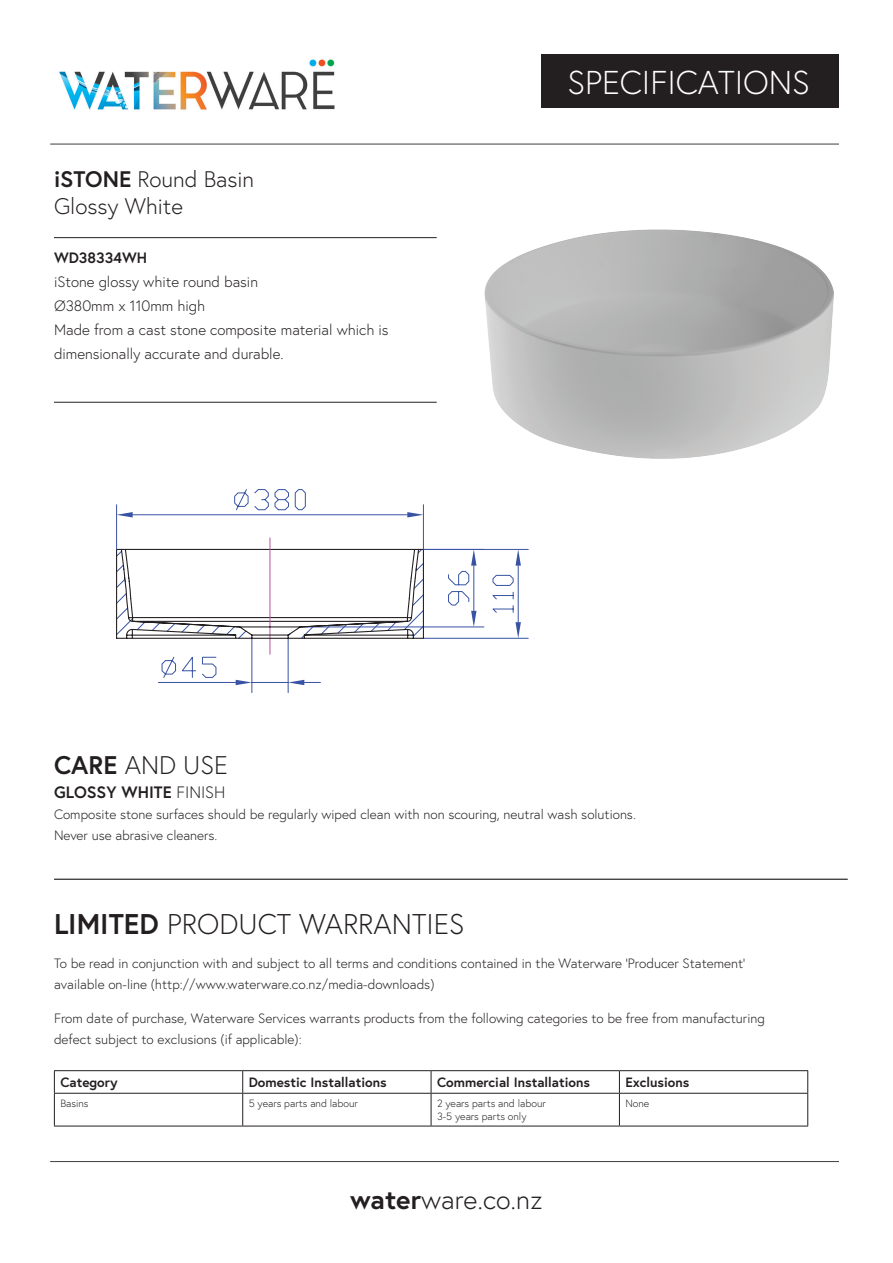
<style>
.page{position:relative;width:893px;height:1263px;background:#fff}
.page>*{position:absolute;margin:0;border:0;box-sizing:border-box;transform-origin:0 0}
.t1{font:300 33px "Europa";color:#fff}
.t2{font:300 28.5px "Europa";color:#231f20}
.t3{font:300 27px "Europa";color:#231f20}
.t4{font:300 25.5px "Europa";color:#231f20}
.t5{font:300 22.5px/27px "Europa";color:#231f20}
.t6{font:700 16.5px "Europa";color:#231f20}
.t7{font:300 15px/24px "Europa";color:#231f20}
.t8{font:700 15px "Europa";color:#231f20}
.t9{font:300 13.5px/21px "Europa";color:#231f20}
.t10{font:700 13.5px "Europa";color:#231f20}
.t11{font:300 10.5px/12.6px "Europa";color:#231f20}
.s1{font-weight:700}
.s2{font-weight:300}
</style>
<div class="page">
<div style="left:541px;top:54px;width:298px;height:53px;background:#231f20"></div>
<hr style="left:50px;top:144px;width:789px;height:1px;background:#3e3e3f">
<hr style="left:50px;top:1161px;width:789px;height:1px;background:#3e3e3f">
<hr style="left:54px;top:237px;width:383px;height:1px;background:#231f20">
<img style="left:59px;top:59px;width:276px;height:51px">
<hr style="left:54px;top:879px;width:794px;height:1px;background:#3e3e3f">
<hr style="left:54px;top:402px;width:383px;height:1px;background:#231f20">
<hr style="left:54px;top:1093px;width:1px;height:33px;background:#231f20">
<hr style="left:242px;top:1093px;width:1px;height:33px;background:#231f20">
<hr style="left:431px;top:1093px;width:1px;height:33px;background:#231f20">
<hr style="left:619px;top:1093px;width:1px;height:33px;background:#231f20">
<hr style="left:807px;top:1093px;width:1px;height:33px;background:#231f20">
<hr style="left:54px;top:1126px;width:189px;height:1px;background:#231f20">
<hr style="left:243px;top:1126px;width:188px;height:1px;background:#231f20">
<hr style="left:431px;top:1126px;width:188px;height:1px;background:#231f20">
<hr style="left:619px;top:1126px;width:189px;height:1px;background:#231f20">
<hr style="left:54px;top:1070px;width:189px;height:1px;background:#231f20">
<svg style="left:54px;top:1071px;width:1px;height:22px"></svg>
<hr style="left:243px;top:1070px;width:188px;height:1px;background:#231f20">
<svg style="left:242px;top:1071px;width:1px;height:22px"></svg>
<hr style="left:431px;top:1070px;width:188px;height:1px;background:#231f20">
<svg style="left:431px;top:1071px;width:1px;height:22px"></svg>
<hr style="left:619px;top:1070px;width:189px;height:1px;background:#231f20">
<svg style="left:619px;top:1071px;width:1px;height:22px"></svg>
<svg style="left:807px;top:1071px;width:1px;height:22px"></svg>
<hr style="left:54px;top:1093px;width:189px;height:1px;background:#231f20">
<hr style="left:243px;top:1093px;width:188px;height:1px;background:#231f20">
<hr style="left:431px;top:1093px;width:188px;height:1px;background:#231f20">
<hr style="left:619px;top:1093px;width:189px;height:1px;background:#231f20">
<img style="left:484px;top:229px;width:350px;height:230px">
<hr style="left:288px;top:638px;width:1px;height:55px;background:#3853a3">
<hr style="left:252px;top:638px;width:1px;height:55px;background:#3853a3">
<hr style="left:158px;top:682px;width:78px;height:1px;background:#3853a3">
<hr style="left:252px;top:682px;width:36px;height:1px;background:#3853a3">
<svg style="left:288px;top:680px;width:32px;height:5px"></svg>
<svg style="left:236px;top:680px;width:16px;height:5px"></svg>
<svg style="left:161px;top:656px;width:56px;height:22px"></svg>
<hr style="left:423px;top:638px;width:105px;height:1px;background:#3853a3">
<hr style="left:423px;top:549px;width:105px;height:1px;background:#3853a3">
<hr style="left:270px;top:538px;width:1px;height:116px;background:#b9519f">
<svg style="left:116px;top:548px;width:405px;height:91px"></svg>
<hr style="left:423px;top:505px;width:1px;height:44px;background:#3853a3">
<hr style="left:116px;top:505px;width:1px;height:44px;background:#3853a3">
<hr style="left:133px;top:514px;width:274px;height:1px;background:#3853a3">
<svg style="left:407px;top:512px;width:16px;height:5px"></svg>
<svg style="left:117px;top:512px;width:16px;height:5px"></svg>
<svg style="left:234px;top:489px;width:72px;height:22px"></svg>
<h3 class="t5" style="left:54px;top:165px;width:202px"><span class="s1">iSTONE</span> Round Basin<br>Glossy White</h3>
<p class="t8" style="left:54px;top:248px;width:95px">WD38334WH</p>
<p class="t7" style="left:54px;top:270px;width:336px">iStone glossy white round basin<br>Ø380mm x 110mm high<br>Made from a cast stone composite material which is dimensionally accurate and durable.</p>
<h3 class="t4" style="left:54px;top:749px;width:175px"><span class="s1">CARE</span> AND USE</h3>
<h1 class="t1" style="left:568px;top:61px;width:244px">SPECIFICATIONS</h1>
<p class="t6" style="left:54px;top:781px;width:173px">GLOSSY WHITE <span class="s2">FINISH</span></p>
<p class="t9" style="left:54px;top:804px;width:583px">Composite stone surfaces should be regularly wiped clean with non scouring, neutral wash solutions.<br>Never use abrasive cleaners.</p>
<h2 class="t2" style="left:54px;top:907px;width:412px"><span class="s1">LIMITED</span> PRODUCT WARRANTIES</h2>
<p class="t9" style="left:54px;top:953px;width:693px">To be read in conjunction with and subject to all terms and conditions contained in the Waterware ‘Producer Statement’ available on-line (http://www.waterware.co.nz/media-downloads)</p>
<p class="t9" style="left:54px;top:1007px;width:712px">From date of purchase, Waterware Services warrants products from the following categories to be free from manufacturing defect subject to exclusions (if applicable):</p>
<p class="t10" style="left:60px;top:1073px;width:59px">Category</p>
<p class="t10" style="left:249px;top:1073px;width:139px">Domestic Installations</p>
<p class="t10" style="left:437px;top:1073px;width:154px">Commercial Installations</p>
<p class="t10" style="left:625px;top:1073px;width:65px">Exclusions</p>
<p class="t11" style="left:60px;top:1097px;width:30px">Basins</p>
<p class="t11" style="left:249px;top:1097px;width:111px">5 years parts and labour</p>
<p class="t11" style="left:437px;top:1097px;width:110px">2 years parts and labour<br>3-5 years parts only</p>
<p class="t11" style="left:625px;top:1097px;width:25px">None</p>
<h3 class="t3" style="left:350px;top:1183px;width:194px"><span class="s1">water</span>ware.co.nz</h3>
</div>
